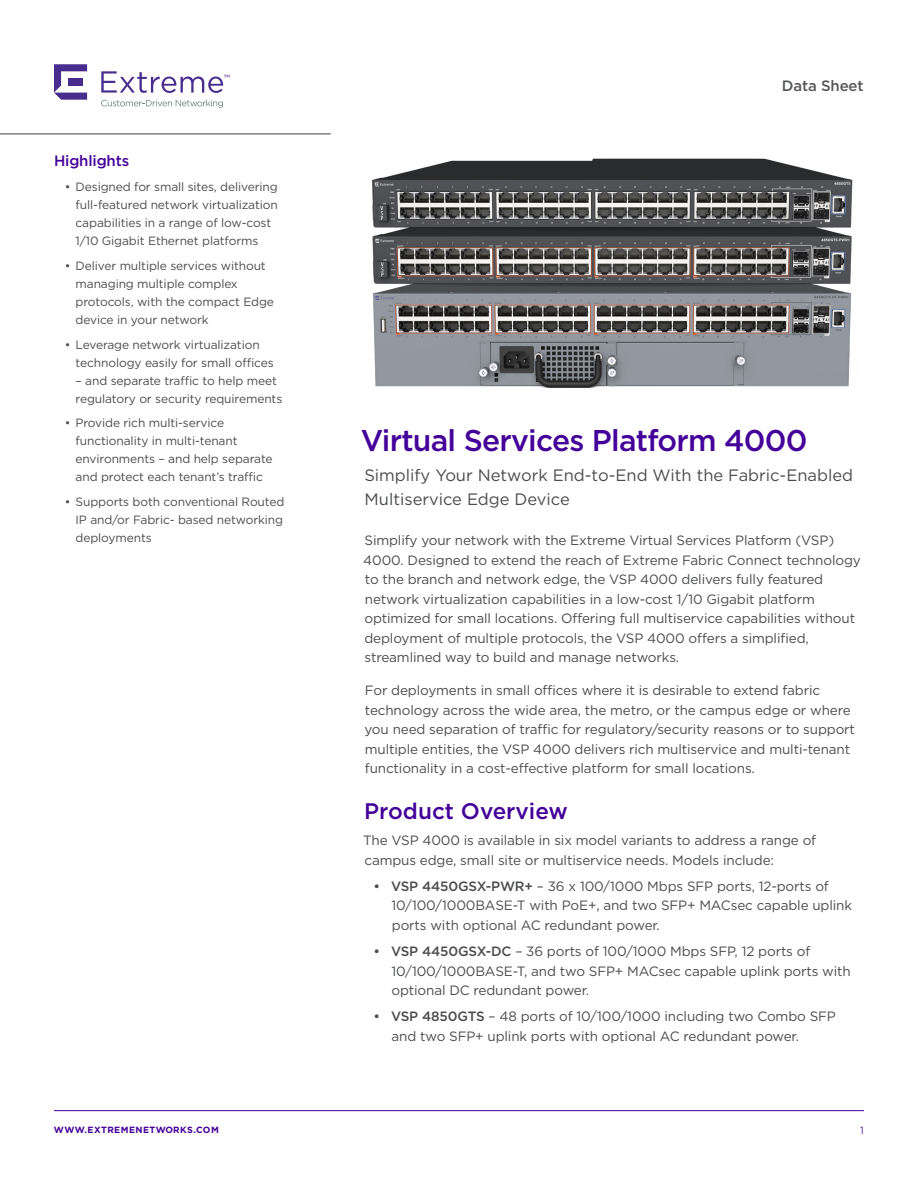
<style>
.page{position:relative;width:918px;height:1188px;background:#fff}
.page>*{position:absolute;margin:0;border:0;box-sizing:border-box;transform-origin:0 0}
.t1{font:500 30px "Gotham";letter-spacing:-.025em;color:#409}
.t2{font:500 22.5px "Gotham";color:#409}
.Introduction_Body{font:16.5px/24px "Gotham";color:#4b4c4d}
.Sidebar_-_H1{font:500 15px "Gotham";letter-spacing:-.01em;color:#409}
.t3{font:500 15px "Gotham";letter-spacing:-.01em;color:#57585a}
.Body{font:13.5px/19.5px "Gotham";letter-spacing:-.01em;color:#4b4c4d}
.t4{font:12px/18px "Gotham";letter-spacing:-.01em;color:#4b4c4d}
.t5{font:10.5px "Gotham";color:#6026a8}
.t6{font:700 9px "Gotham";letter-spacing:.05em;color:#409}
.s1{font-weight:500}
</style>
<div class="page">
<hr style="left:54px;top:1110px;width:810px;height:1px;background:#409">
<svg style="left:101px;top:100px;width:122px;height:8px"></svg>
<svg style="left:54px;top:64px;width:33px;height:36px"></svg>
<svg style="left:101px;top:71px;width:129px;height:22px"></svg>
<hr style="left:0;top:133px;width:331px;height:2px;background:#808285">
<img style="left:372px;top:158px;width:481px;height:230px">
<p class="Sidebar_-_H1" style="left:54px;top:151px;width:77px">Highlights</p>
<p class="t4" style="left:76px;top:178px;width:204px;text-indent:-11px">• Designed for small sites, delivering full-featured network virtualization capabilities in a range of low-cost 1/10 Gigabit Ethernet platforms</p>
<p class="t4" style="left:76px;top:256px;width:200px;text-indent:-11px">• Deliver multiple services without managing multiple complex protocols, with the compact Edge device in your network</p>
<p class="t4" style="left:76px;top:335px;width:200px;text-indent:-11px">• Leverage network virtualization technology easily for small offices</p>
<p class="t4" style="left:76px;top:371px;width:208px">– and separate traffic to help meet regulatory or security requirements</p>
<p class="t4" style="left:76px;top:414px;width:199px;text-indent:-11px">• Provide rich multi-service functionality in multi-tenant environments – and help separate and protect each tenant’s traffic</p>
<p class="t4" style="left:76px;top:493px;width:210px;text-align:justify;text-indent:-11px">• Supports both conventional Routed IP and/or Fabric- based networking deployments</p>
<p class="t3" style="left:782px;top:76px;width:83px">Data Sheet</p>
<h1 class="t1" style="left:361px;top:420px;width:448px">Virtual Services Platform 4000</h1>
<p class="Introduction_Body" style="left:364px;top:463px;width:490px">Simplify Your Network End-to-End With the Fabric-Enabled<br>Multiservice Edge Device</p>
<p class="Body" style="left:363px;top:530px;width:499px">Simplify your network with the Extreme Virtual Services Platform (VSP)<br>4000. Designed to extend the reach of Extreme Fabric Connect technology to the branch and network edge, the VSP 4000 delivers fully featured network virtualization capabilities in a low-cost 1/10 Gigabit platform optimized for small locations. Offering full multiservice capabilities without deployment of multiple protocols, the VSP 4000 offers a simplified, streamlined way to build and manage networks.</p>
<p class="Body" style="left:365px;top:680px;width:492px">For deployments in small offices where it is desirable to extend fabric technology across the wide area, the metro, or the campus edge or where you need separation of traffic for regulatory/security reasons or to support multiple entities, the VSP 4000 delivers rich multiservice and multi-tenant functionality in a cost-effective platform for small locations.</p>
<h2 class="t2" style="left:364px;top:796px;width:205px">Product Overview</h2>
<p class="Body" style="left:363px;top:830px;width:455px">The VSP 4000 is available in six model variants to address a range of campus edge, small site or multiservice needs. Models include:</p>
<p class="Body" style="left:391px;top:876px;width:462px;text-indent:-18px"><span class="s1">• VSP 4450GSX-PWR+</span> – 36 x 100/1000 Mbps SFP ports, 12-ports of<br>10/100/1000BASE-T with PoE+, and two SFP+ MACsec capable uplink ports with optional AC redundant power.</p>
<p class="Body" style="left:391px;top:941px;width:461px;text-indent:-18px"><span class="s1">• VSP 4450GSX-DC</span> – 36 ports of 100/1000 Mbps SFP, 12 ports of<br>10/100/1000BASE-T, and two SFP+ MACsec capable uplink ports with optional DC redundant power.</p>
<p class="Body" style="left:392px;top:1007px;width:446px;text-indent:-18px"><span class="s1">• VSP 4850GTS</span> – 48 ports of 10/100/1000 including two Combo SFP and two SFP+ uplink ports with optional AC redundant power.</p>
<p class="t6" style="left:54px;top:1124px;width:166px">WWW.EXTREMENETWORKS.COM</p>
<p class="t5" style="left:860px;top:1124px;width:5px">1</p>
</div>
